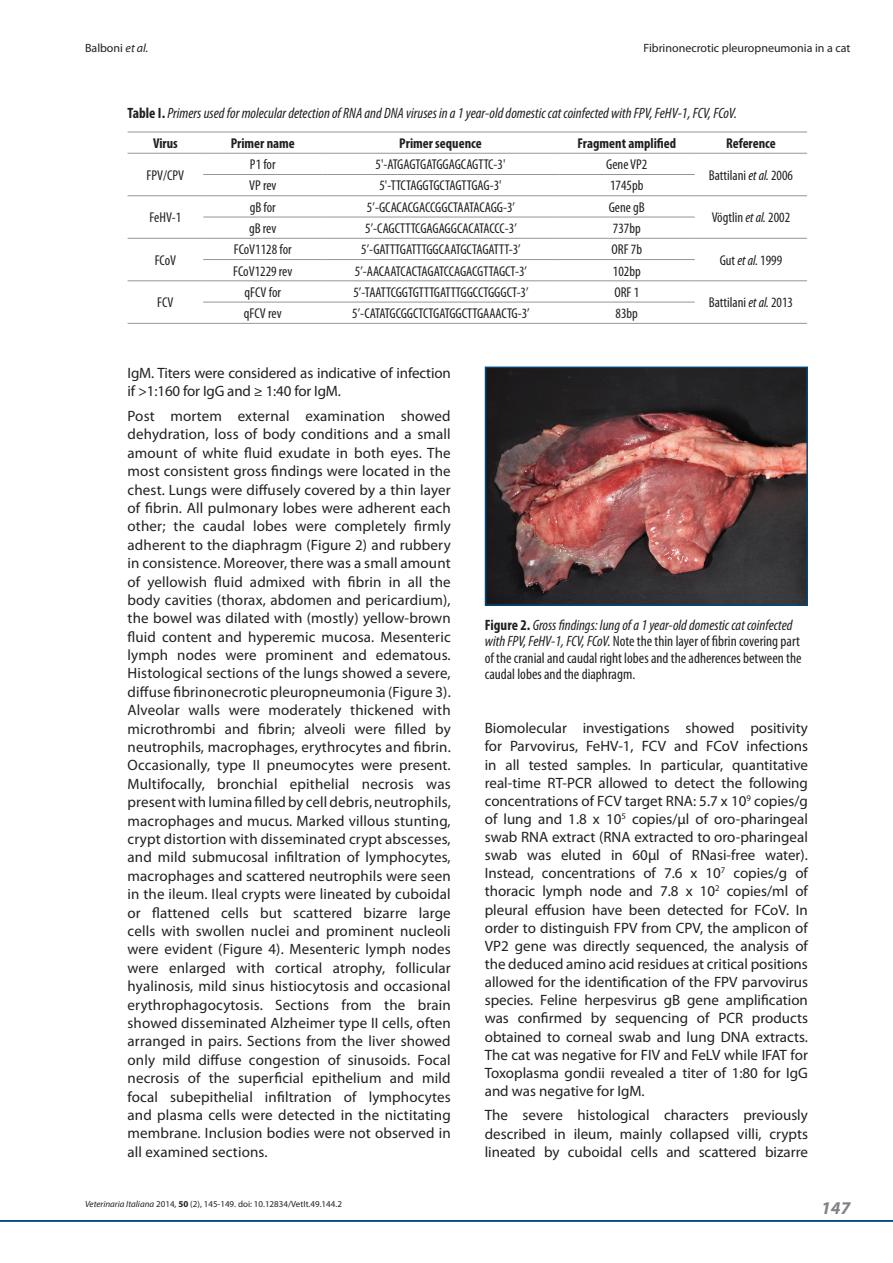
<style>
.page{position:relative;width:893px;height:1263px;background:#fff}
.page>*{position:absolute;margin:0;border:0;box-sizing:border-box;transform-origin:0 0}
.t1{font:italic 700 18px "Myriad Pro";color:#808285}
.Testo_EN{font:15px/18.5px "Myriad Pro";color:#231f20;text-align:justify}
.t2{font:condensed 15px/16.5px "Myriad Pro";color:#231f20}
.Titoli_tabelle{font:italic condensed 15px "Myriad Pro";color:#231f20}
.Testo_tabelle{font:condensed 14.25px "Myriad Pro";color:#231f20}
.Testo_tabelle-2{font:700 condensed 14.25px "Myriad Pro";color:#231f20}
.t3{font:12px "Myriad Pro";color:#231f20}
.t4{font:9px "Myriad Pro";color:#231f20}
.s1{font-style:italic}
.s2{font-weight:700;font-style:normal}
.s3{font-weight:700}
</style>
<div class="page">
<hr style="left:0;top:1220px;width:893px;height:1px;background:#01497b">
<img style="left:488px;top:370px;width:317px;height:233px">
<div style="left:485px;top:367px;width:323px;height:239px;border:2px solid #01497b"></div>
<hr style="left:128px;top:132px;width:75px;height:1px;background:#939598">
<hr style="left:203px;top:132px;width:119px;height:1px;background:#939598">
<hr style="left:322px;top:132px;width:237px;height:1px;background:#939598">
<hr style="left:559px;top:132px;width:136px;height:1px;background:#939598">
<hr style="left:695px;top:132px;width:112px;height:1px;background:#939598">
<hr style="left:128px;top:153px;width:75px;height:1px;background:#939598">
<hr style="left:203px;top:153px;width:119px;height:1px;background:#939598">
<hr style="left:322px;top:153px;width:237px;height:1px;background:#939598">
<hr style="left:559px;top:153px;width:136px;height:1px;background:#939598">
<hr style="left:695px;top:153px;width:112px;height:1px;background:#939598">
<hr style="left:203px;top:174px;width:119px;height:1px;background:#939598">
<hr style="left:322px;top:174px;width:237px;height:1px;background:#939598">
<hr style="left:559px;top:174px;width:136px;height:1px;background:#939598">
<hr style="left:128px;top:195px;width:75px;height:1px;background:#939598">
<hr style="left:203px;top:195px;width:119px;height:1px;background:#939598">
<hr style="left:322px;top:195px;width:237px;height:1px;background:#939598">
<hr style="left:559px;top:195px;width:136px;height:1px;background:#939598">
<hr style="left:695px;top:195px;width:112px;height:1px;background:#939598">
<hr style="left:203px;top:217px;width:119px;height:1px;background:#939598">
<hr style="left:322px;top:217px;width:237px;height:1px;background:#939598">
<hr style="left:559px;top:217px;width:136px;height:1px;background:#939598">
<hr style="left:128px;top:238px;width:75px;height:1px;background:#939598">
<hr style="left:203px;top:238px;width:119px;height:1px;background:#939598">
<hr style="left:322px;top:238px;width:237px;height:1px;background:#939598">
<hr style="left:559px;top:238px;width:136px;height:1px;background:#939598">
<hr style="left:695px;top:238px;width:112px;height:1px;background:#939598">
<hr style="left:203px;top:259px;width:119px;height:1px;background:#939598">
<hr style="left:322px;top:259px;width:237px;height:1px;background:#939598">
<hr style="left:559px;top:259px;width:136px;height:1px;background:#939598">
<hr style="left:128px;top:280px;width:75px;height:1px;background:#939598">
<hr style="left:203px;top:280px;width:119px;height:1px;background:#939598">
<hr style="left:322px;top:280px;width:237px;height:1px;background:#939598">
<hr style="left:559px;top:280px;width:136px;height:1px;background:#939598">
<hr style="left:695px;top:280px;width:112px;height:1px;background:#939598">
<hr style="left:203px;top:302px;width:119px;height:1px;background:#939598">
<hr style="left:322px;top:302px;width:237px;height:1px;background:#939598">
<hr style="left:559px;top:302px;width:136px;height:1px;background:#939598">
<hr style="left:128px;top:323px;width:75px;height:1px;background:#939598">
<hr style="left:203px;top:323px;width:119px;height:1px;background:#939598">
<hr style="left:322px;top:323px;width:237px;height:1px;background:#939598">
<hr style="left:559px;top:323px;width:136px;height:1px;background:#939598">
<hr style="left:695px;top:323px;width:112px;height:1px;background:#939598">
<p class="t3" style="left:85px;top:40px;width:65px">Balboni <span class="s1">et al.</span></p>
<p class="t3" style="left:643px;top:40px;width:208px">Fibrinonecrotic pleuropneumonia in a cat</p>
<p class="Titoli_tabelle" style="left:128px;top:104px;width:611px"><span class="s2">Table I.</span> Primers used for molecular detection of RNA and DNA viruses in a 1 year-old domestic cat coinfected with FPV, FeHV-1, FCV, FCoV.</p>
<p class="Testo_tabelle-2" style="left:153px;top:134px;width:26px">Virus</p>
<p class="Testo_tabelle-2" style="left:231px;top:134px;width:66px">Primer name</p>
<p class="Testo_tabelle-2" style="left:399px;top:134px;width:84px">Primer sequence</p>
<p class="Testo_tabelle-2" style="left:577px;top:134px;width:100px">Fragment amplified</p>
<p class="Testo_tabelle-2" style="left:726px;top:134px;width:51px">Reference</p>
<p class="Testo_tabelle" style="left:147px;top:167px;width:39px">FPV/CPV</p>
<p class="Testo_tabelle" style="left:250px;top:156px;width:27px">P1 for</p>
<p class="Testo_tabelle" style="left:376px;top:156px;width:131px">5'-ATGAGTGATGGAGCAGTTC-3'</p>
<p class="Testo_tabelle" style="left:606px;top:156px;width:43px">Gene VP2</p>
<p class="Testo_tabelle" style="left:709px;top:167px;width:86px">Battilani <span class="s1">et al.</span> 2006</p>
<p class="Testo_tabelle" style="left:249px;top:177px;width:29px">VP rev</p>
<p class="Testo_tabelle" style="left:379px;top:177px;width:124px">5'-TTCTAGGTGCTAGTTGAG-3'</p>
<p class="Testo_tabelle" style="left:610px;top:177px;width:35px">1745pb</p>
<p class="Testo_tabelle" style="left:150px;top:209px;width:33px">FeHV-1</p>
<p class="Testo_tabelle" style="left:250px;top:198px;width:28px">gB for</p>
<p class="Testo_tabelle" style="left:367px;top:198px;width:150px">5’-GCACACGACCGGCTAATACAGG-3’</p>
<p class="Testo_tabelle" style="left:609px;top:198px;width:38px">Gene gB</p>
<p class="Testo_tabelle" style="left:249px;top:220px;width:29px">gB rev</p>
<p class="Testo_tabelle" style="left:365px;top:220px;width:153px">5’-CAGCTTTCGAGAGGCACATACCC-3’</p>
<p class="Testo_tabelle" style="left:613px;top:220px;width:29px">737bp</p>
<p class="Testo_tabelle" style="left:712px;top:209px;width:80px">Vögtlin <span class="s1">et al.</span> 2002</p>
<p class="Testo_tabelle" style="left:155px;top:252px;width:23px">FCoV</p>
<p class="Testo_tabelle" style="left:234px;top:241px;width:59px">FCoV1128 for</p>
<p class="Testo_tabelle" style="left:361px;top:241px;width:161px">5’-GATTTGATTTGGCAATGCTAGATTT-3’</p>
<p class="Testo_tabelle" style="left:611px;top:241px;width:32px">ORF 7b</p>
<p class="Testo_tabelle" style="left:233px;top:262px;width:61px">FCoV1229 rev</p>
<p class="Testo_tabelle" style="left:355px;top:262px;width:174px">5’-AACAATCACTAGATCCAGACGTTAGCT-3’</p>
<p class="Testo_tabelle" style="left:613px;top:262px;width:29px">102bp</p>
<p class="Testo_tabelle" style="left:720px;top:252px;width:64px">Gut <span class="s1">et al.</span> 1999</p>
<p class="Testo_tabelle" style="left:157px;top:294px;width:18px">FCV</p>
<p class="Testo_tabelle" style="left:245px;top:283px;width:38px">qFCV for</p>
<p class="Testo_tabelle" style="left:353px;top:283px;width:177px">5’-TAATTCGGTGTTTGATTTGGCCTGGGCT-3’</p>
<p class="Testo_tabelle" style="left:614px;top:283px;width:26px">ORF 1</p>
<p class="Testo_tabelle" style="left:244px;top:305px;width:39px">qFCV rev</p>
<p class="Testo_tabelle" style="left:352px;top:305px;width:179px">5’-CATATGCGGCTCTGATGGCTTGAAACTG-3’</p>
<p class="Testo_tabelle" style="left:616px;top:305px;width:24px">83bp</p>
<p class="Testo_tabelle" style="left:709px;top:294px;width:86px">Battilani <span class="s1">et al.</span> 2013</p>
<p class="Testo_EN" style="left:128px;top:363px;width:325px">IgM. Titers were considered as indicative of infection if &gt;1:160 for IgG and ≥ 1:40 for IgM.</p>
<p class="Testo_EN" style="left:128px;top:406px;width:325px">Post mortem external examination showed dehydration, loss of body conditions and a small amount of white fluid exudate in both eyes. The most consistent gross findings were located in the chest. Lungs were diffusely covered by a thin layer of fibrin. All pulmonary lobes were adherent each other; the caudal lobes were completely firmly adherent to the diaphragm (Figure 2) and rubbery in consistence. Moreover, there was a small amount of yellowish fluid admixed with fibrin in all the body cavities (thorax, abdomen and pericardium), the bowel was dilated with (mostly) yellow-brown fluid content and hyperemic mucosa. Mesenteric lymph nodes were prominent and edematous.<br>Histological sections of the lungs showed a severe, diffuse fibrinonecrotic pleuropneumonia (Figure 3).<br>Alveolar walls were moderately thickened with microthrombi and fibrin; alveoli were filled by neutrophils, macrophages, erythrocytes and fibrin.<br>Occasionally, type II pneumocytes were present.<br>Multifocally, bronchial epithelial necrosis was present with lumina filled by cell debris, neutrophils, macrophages and mucus. Marked villous stunting, crypt distortion with disseminated crypt abscesses, and mild submucosal infiltration of lymphocytes, macrophages and scattered neutrophils were seen in the ileum. Ileal crypts were lineated by cuboidal or flattened cells but scattered bizarre large cells with swollen nuclei and prominent nucleoli were evident (Figure 4). Mesenteric lymph nodes were enlarged with cortical atrophy, follicular hyalinosis, mild sinus histiocytosis and occasional erythrophagocytosis. Sections from the brain showed disseminated Alzheimer type II cells, often arranged in pairs. Sections from the liver showed only mild diffuse congestion of sinusoids. Focal necrosis of the superficial epithelium and mild focal subepithelial infiltration of lymphocytes and plasma cells were detected in the nictitating membrane. Inclusion bodies were not observed in all examined sections.</p>
<p class="t4" style="left:85px;top:1198px;width:258px"><span class="s1">Veterinaria Italiana</span> 2014, <span class="s3">50</span> (2), 145-149. doi: 10.12834/VetIt.49.144.2</p>
<p class="t2" style="left:485px;top:616px;width:318px"><span class="s3">Figure 2.</span> <span class="s1">Gross findings: lung of a 1 year-old domestic cat coinfected with FPV, FeHV-1, FCV, FCoV.</span> Note the thin layer of fibrin covering part of the cranial and caudal right lobes and the adherences between the caudal lobes and the diaphragm.</p>
<p class="Testo_EN" style="left:485px;top:719px;width:325px">Biomolecular investigations showed positivity for Parvovirus, FeHV-1, FCV and FCoV infections in all tested samples. In particular, quantitative real‑time RT-PCR allowed to detect the following concentrations of FCV target RNA: 5.7 x 10<sup>9</sup> copies/g of lung and 1.8 x 10<sup>5</sup> copies/µl of oro-pharingeal swab RNA extract (RNA extracted to oro-pharingeal swab was eluted in 60µl of RNasi-free water).<br>Instead, concentrations of 7.6 x 10<sup>7</sup> copies/g of thoracic lymph node and 7.8 x 10<sup>2</sup> copies/ml of pleural effusion have been detected for FCoV. In order to distinguish FPV from CPV, the amplicon of VP2 gene was directly sequenced, the analysis of the deduced amino acid residues at critical positions allowed for the identification of the FPV parvovirus species. Feline herpesvirus gB gene amplification was confirmed by sequencing of PCR products obtained to corneal swab and lung DNA extracts.<br>The cat was negative for FIV and FeLV while IFAT for Toxoplasma gondii revealed a titer of 1:80 for IgG and was negative for IgM.</p>
<p class="Testo_EN" style="left:485px;top:1106px;width:325px">The severe histological characters previously described in ileum, mainly collapsed villi, crypts lineated by cuboidal cells and scattered bizarre</p>
<p class="t1" style="left:821px;top:1196px;width:31px">147</p>
</div>
